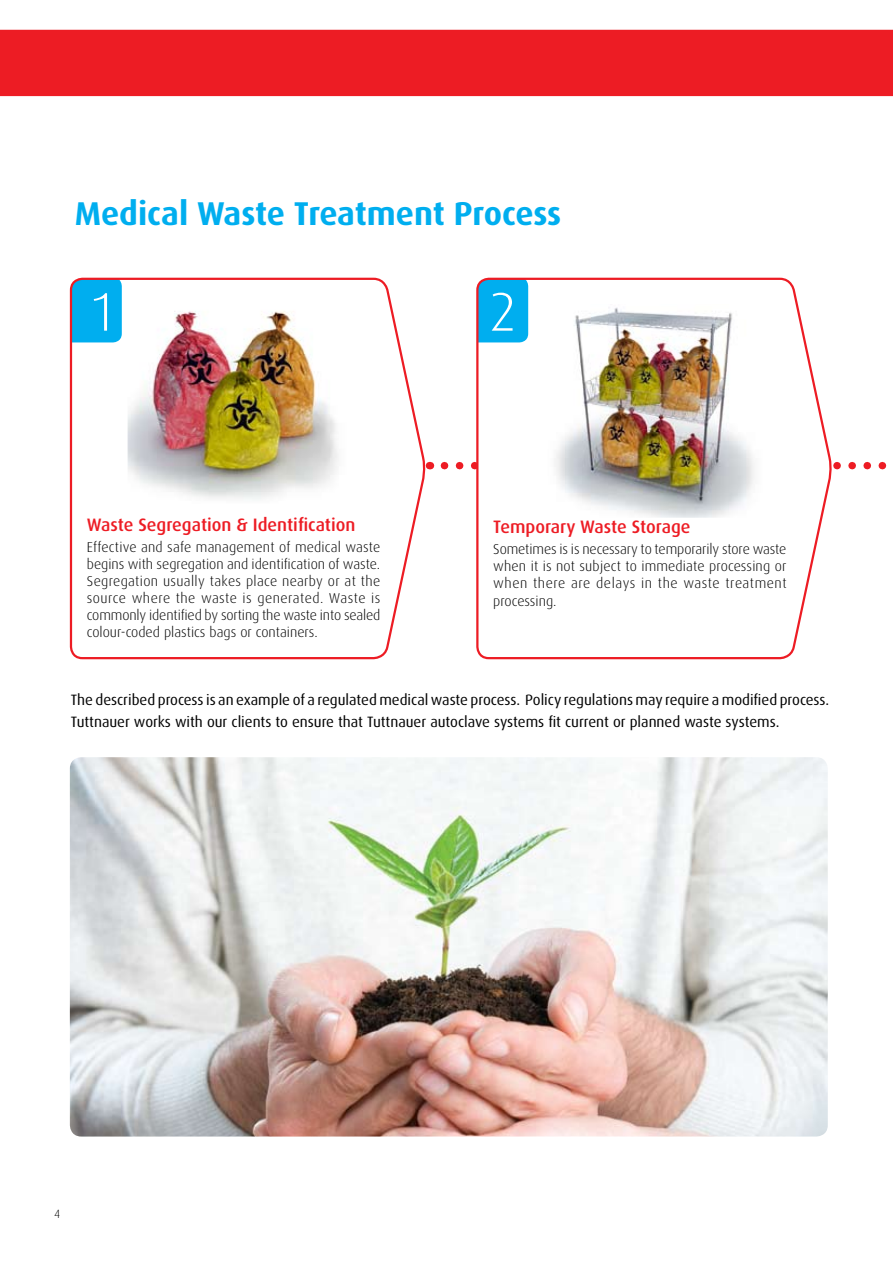
<style>
.page{position:relative;width:893px;height:1263px;background:#fff}
.page>*{position:absolute;margin:0;border:0;box-sizing:border-box;transform-origin:0 0}
.t1{font:300 54.45px "Dax";color:#fff}
.t2{font:700 33px "Dax";color:#00aeef}
.t3{font:500 18px "Dax";color:#ed1c24}
.t4{font:15px/22.5px "Dax";color:#000}
.t5{font:300 14.25px/17.1px "Dax";color:#000;text-align:justify}
.t6{font:300 12px "Dax";color:#000}
</style>
<div class="page">
<div style="left:0;top:30px;width:893px;height:66px;background:#ed1c24"></div>
<svg style="left:444px;top:462px;width:443px;height:7px"></svg>
<svg style="left:475px;top:277px;width:357px;height:383px"></svg>
<svg style="left:69px;top:277px;width:357px;height:383px"></svg>
<img style="left:541px;top:304px;width:239px;height:214px">
<img style="left:70px;top:757px;width:758px;height:379px">
<div style="left:128px;top:300px;width:236px;height:213px;background:#fff;border-radius:13px"></div>
<img style="left:128px;top:300px;width:210px;height:204px">
<h2 class="t2" style="left:75px;top:195px;width:488px">Medical Waste Treatment Process</h2>
<h1 class="t1" style="left:89px;top:282px;width:29px">1</h1>
<h1 class="t1" style="left:489px;top:282px;width:29px">2</h1>
<p class="t3" style="left:87px;top:514px;width:270px">Waste Segregation &amp; Identification</p>
<p class="t5" style="left:87px;top:539px;width:295px">Effective and safe management of medical waste begins with segregation and identification of waste.<br>Segregation usually takes place nearby or at the source where the waste is generated. Waste is commonly identified by sorting the waste into sealed colour-coded plastics bags or containers.</p>
<p class="t3" style="left:493px;top:517px;width:199px">Temporary Waste Storage</p>
<p class="t5" style="left:493px;top:541px;width:295px">Sometimes is is necessary to temporarily store waste when it is not subject to immediate processing or when there are delays in the waste treatment processing.</p>
<p class="t4" style="left:71px;top:688px;width:760px">The described process is an example of a regulated medical waste process. Policy regulations may require a modified process.<br>Tuttnauer works with our clients to ensure that Tuttnauer autoclave systems fit current or planned waste systems.</p>
<p class="t6" style="left:54px;top:1207px;width:8px">4</p>
</div>
